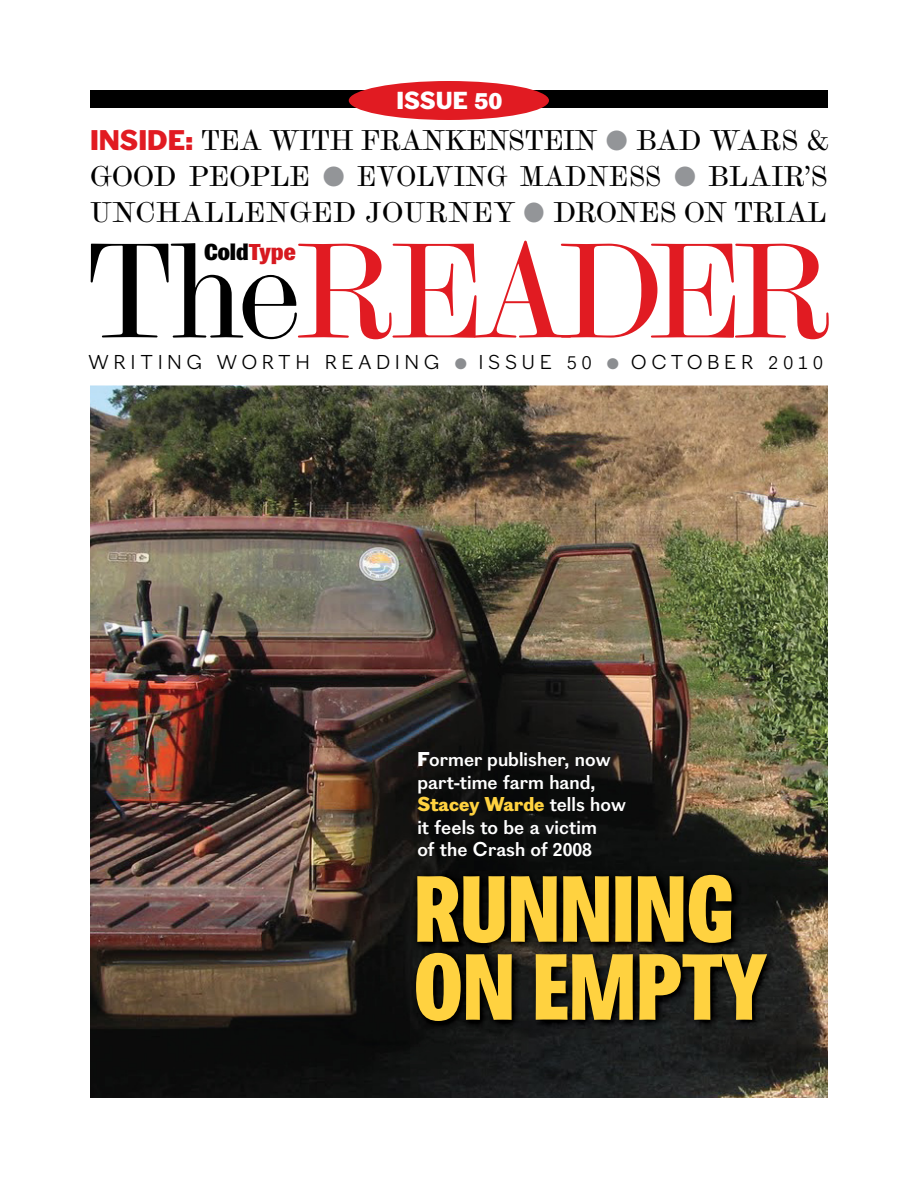
<style>
.page{position:relative;width:918px;height:1188px;background:#fff}
.page>*{position:absolute;margin:0;border:0;box-sizing:border-box;transform-origin:0 0}
.t1{font:130.8px "Scotch Modern Display";letter-spacing:-.06em;color:#e11b22}
.t2{font:900 94.5px/78px "Brown";color:#ffd240}
.t3{font:27.75px/36px "Scotch Modern";color:#000;text-align:justify}
.t4{font:800 24px "Figgins Sans";color:#fff}
.t5{font:800 23.1px "Brown";color:#000}
.t6{font:700 19.5px/22.5px "Figgins Sans";color:#fff}
.t7{font:19.5px "Figgins Sans";letter-spacing:.26em;color:#000}
.s1{font-family:"Figgins Sans";font-weight:800;color:#e11b22}
.s2{color:#939598}
.s3{color:#000}
.s4{color:#d71920}
.s5{color:#8b8d90}
.s6{font-weight:800}
.s7{font-weight:800;color:#ffd240}
</style>
<div class="page">
<div style="left:90px;top:90px;width:738px;height:18px;background:#000"></div>
<img style="left:90px;top:386px;width:738px;height:712px">
<img style="left:410px;top:870px;width:418px;height:228px">
<div style="left:349px;top:81px;width:200px;height:39px;background:#e11b22;border-radius:50%"></div>
<p class="t4" style="left:396px;top:87px;width:108px">ISSUE 50</p>
<p class="t3" style="left:90px;top:126px;width:740px"><span class="s1">INSIDE:</span> TEA WITH FRANKENSTEIN <span class="s2">●</span> BAD WARS &amp; GOOD PEOPLE <span class="s2">●</span> EVOLVING MADNESS <span class="s2">●</span> BLAIR’S UNCHALLENGED JOURNEY <span class="s2">●</span> DRONES ON TRIAL</p>
<h1 class="t1" style="left:84px;top:244px;width:751px"><span class="s3">The</span>READER</h1>
<p class="t5" style="left:204px;top:239px;width:93px">Cold<span class="s4">Type</span></p>
<p class="t7" style="left:88px;top:350px;width:736px">WRITING WORTH READING <span class="s5">●</span> ISSUE 50 <span class="s5">●</span> OCTOBER 2010</p>
<p class="t6" style="left:417px;top:750px;width:210px"><span class="s6">F</span>ormer publisher, now part-time farm hand,<br><span class="s7">Stacey Warde</span> tells how it feels to be a victim<br>of the Crash of 2008</p>
<h2 class="t2" style="left:414px;top:879px;width:354px">RUNNING<br>ON EMPTY</h2>
</div>
